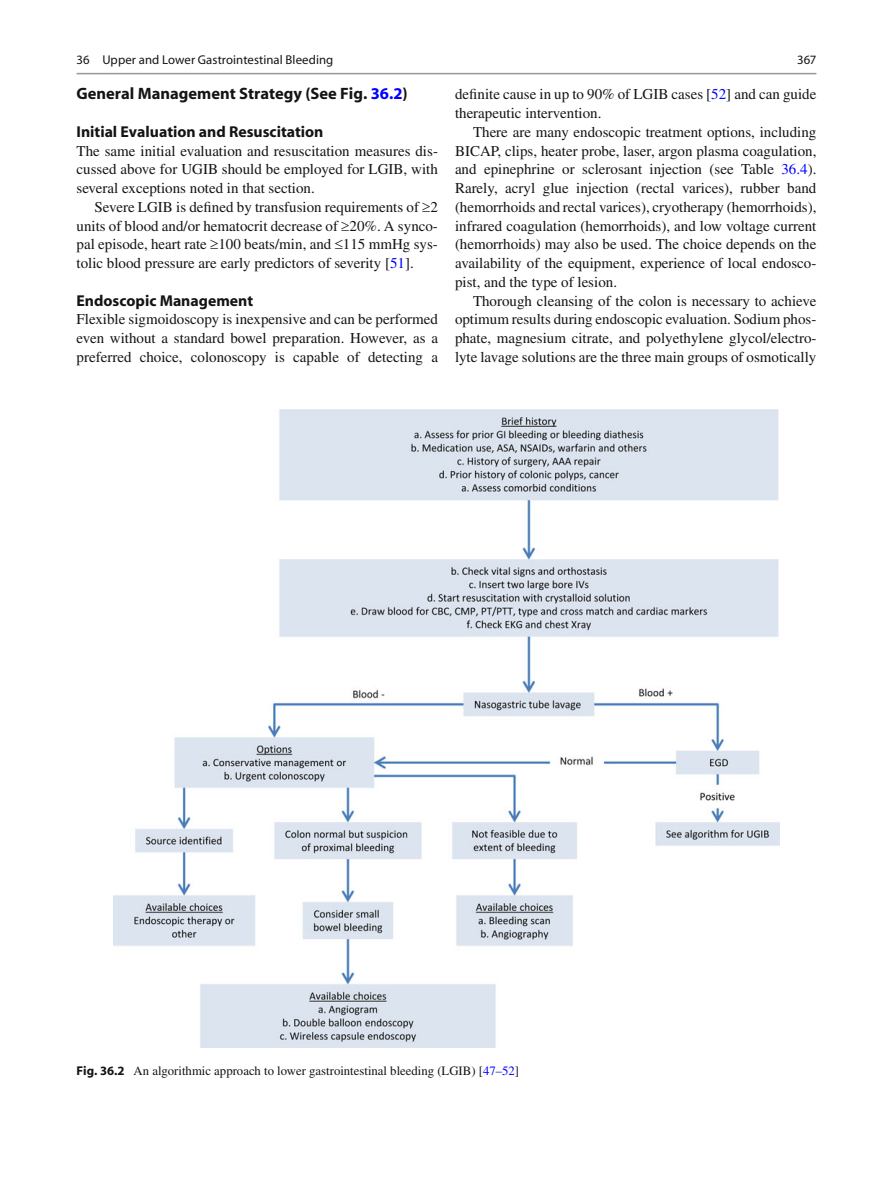
<style>
.page{position:relative;width:893px;height:1187px;background:#fff}
.page>*{position:absolute;margin:0;border:0;box-sizing:border-box;transform-origin:0 0}
.t1{font:700 16.5px "Myriad";color:#131413}
.t2{font:700 15.75px "Myriad";color:#131413}
.t3{font:15px/18.8px "Times";color:#131413;text-align:justify}
.t4{font:12.75px "Times";color:#131413}
.t5{font:12.75px "Myriad";letter-spacing:.005em;color:#131413}
.s1{color:#00f}
.s2{font-family:"Myriad";font-weight:700}
</style>
<div class="page">
<hr style="left:77px;top:73px;width:739px;height:1px;background:#989898">
<img style="left:113px;top:409px;width:666px;height:638px">
<p class="t5" style="left:77px;top:55px;width:258px">36 Upper and Lower Gastrointestinal Bleeding</p>
<p class="t5" style="left:797px;top:55px;width:21px">367</p>
<p class="t1" style="left:77px;top:88px;width:333px">General Management Strategy (See Fig. <span class="s1">36.2</span> )</p>
<p class="t2" style="left:77px;top:126px;width:248px">Initial Evaluation and Resuscitation</p>
<p class="t3" style="left:77px;top:143px;width:363px">The same initial evaluation and resuscitation measures dis&shy;cussed above for UGIB should be employed for LGIB, with several exceptions noted in that section.</p>
<p class="t3" style="left:77px;top:199px;width:363px;text-indent:18px">Severe LGIB is de fi ned by transfusion requirements of 2 units of blood and/or hematocrit decrease of 20%. A synco&shy;pal episode, heart rate 100 beats/min, and 115 mmHg sys&shy;tolic blood pressure are early predictors of severity [ <span class="s1">51</span> ] .</p>
<p class="t2" style="left:77px;top:294px;width:178px">Endoscopic Management</p>
<p class="t3" style="left:77px;top:311px;width:363px">Flexible sigmoidoscopy is inexpensive and can be performed even without a standard bowel preparation. However, as a preferred choice, colonoscopy is capable of detecting a</p>
<p class="t3" style="left:455px;top:86px;width:363px">de fi nite cause in up to 90% of LGIB cases [ <span class="s1">52</span> ] and can guide therapeutic intervention.</p>
<p class="t3" style="left:455px;top:124px;width:363px;text-indent:18px">There are many endoscopic treatment options, including BICAP, clips, heater probe, laser, argon plasma coagulation, and epinephrine or sclerosant injection (see Table <span class="s1">36.4</span> ).<br>Rarely, acryl glue injection (rectal varices), rubber band (hemorrhoids and rectal varices), cryotherapy (hemorrhoids), infrared coagulation (hemorrhoids), and low voltage current (hemorrhoids) may also be used. The choice depends on the availability of the equipment, experience of local endosco&shy;pist, and the type of lesion.</p>
<p class="t3" style="left:455px;top:293px;width:363px;text-indent:18px">Thorough cleansing of the colon is necessary to achieve optimum results during endoscopic evaluation. Sodium phos&shy;phate, magnesium citrate, and polyethylene glycol/electro&shy;lyte lavage solutions are the three main groups of osmotically</p>
<p class="t4" style="left:77px;top:1065px;width:444px"><span class="s2">Fig. 36.2</span> An algorithmic approach to lower gastrointestinal bleeding (LGIB) [ <span class="s1">47–52</span> ]</p>
</div>
